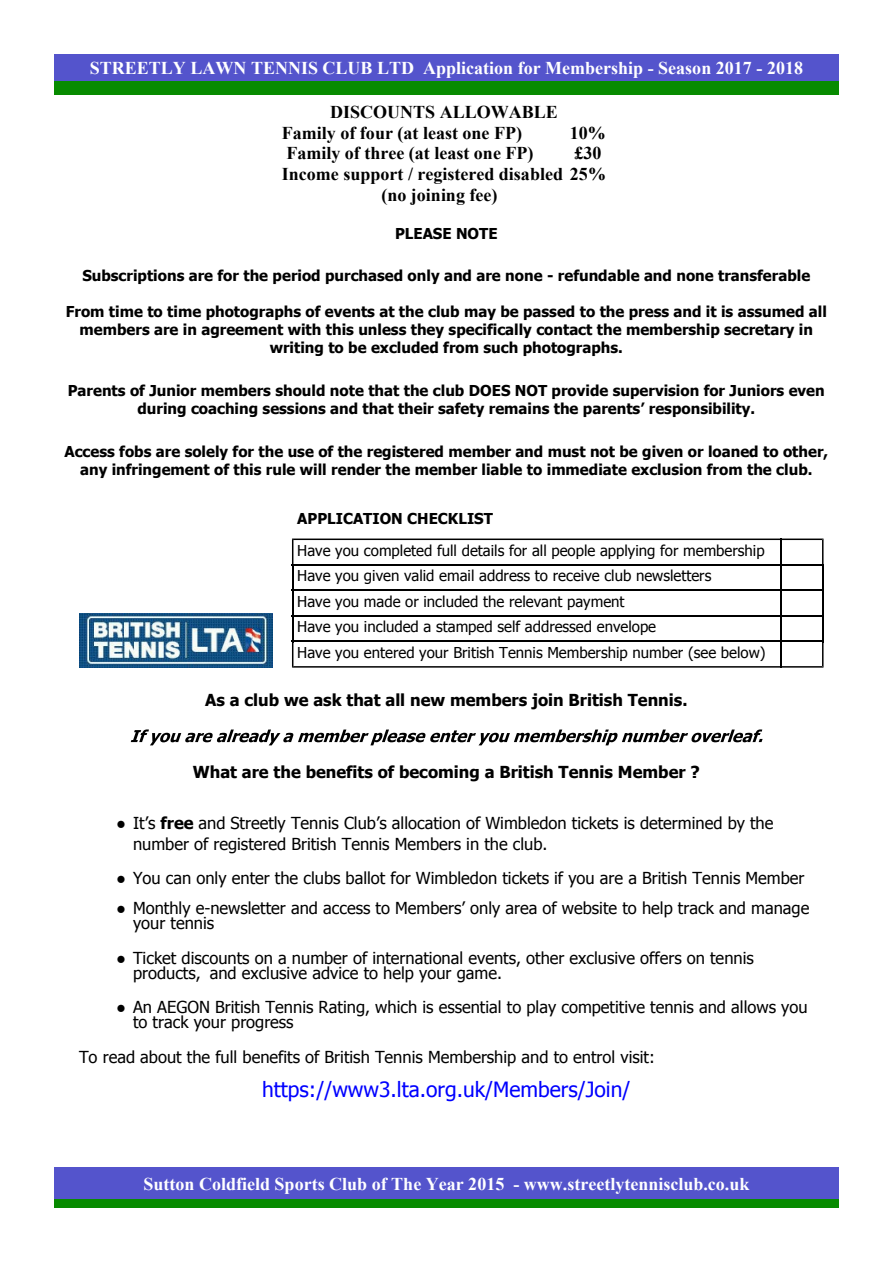
<style>
.page{position:relative;width:893px;height:1263px;background:#fff}
.page>*{position:absolute;margin:0;border:0;box-sizing:border-box;transform-origin:0 0}
.t1{font:21px "Tahoma";color:#00f}
.t2{font:700 18px "Times New Roman";color:#fff}
.t3{font:700 18px/20.7px "Times New Roman";color:#000}
.t4{font:16.5px/15px "Tahoma";color:#000}
.t5{font:700 16.5px "Tahoma";color:#000}
.t6{font:700 15px/18px "Tahoma";color:#000;text-align:center}
.t7{font:15px/25.5px "Tahoma";color:#000}
.s1{font-family:"Times New Roman"}
.s2{font-weight:700}
</style>
<div class="page">
<div style="left:54px;top:54px;width:785px;height:40px;background:#078b00"></div>
<div style="left:54px;top:54px;width:785px;height:27px;background:#5454cc"></div>
<div style="left:54px;top:1167px;width:785px;height:41px;background:#078b00"></div>
<div style="left:54px;top:1167px;width:785px;height:32px;background:#5454cc"></div>
<img style="left:79px;top:614px;width:193px;height:54px">
<svg style="left:131px;top:729px;width:632px;height:16px"></svg>
<svg style="left:292px;top:538px;width:531px;height:130px"></svg>
<p class="t2" style="left:90px;top:62px;width:715px">STREETLY LAWN TENNIS CLUB LTD Application for Membership - Season 2017 - 2018</p>
<p class="t3" style="left:282px;top:103px;width:277px;text-indent:48px">DISCOUNTS ALLOWABLE<br>Family of four (at least one FP)</p>
<p class="t3" style="left:570px;top:124px;width:38px">10%</p>
<p class="t3" style="left:286px;top:145px;width:249px">Family of three (at least one FP)</p>
<p class="t3" style="left:574px;top:145px;width:29px">£30</p>
<p class="t3" style="left:282px;top:166px;width:326px">Income support / registered disabled 25%</p>
<p class="t3" style="left:381px;top:186px;width:118px">(no joining fee)</p>
<p class="t6" style="left:395px;top:226px;width:104px">PLEASE NOTE</p>
<p class="t6" style="left:82px;top:268px;width:729px">Subscriptions are for the period purchased only and are none - refundable and none transferable</p>
<p class="t6" style="left:66px;top:304px;width:763px">From time to time photographs of events at the club may be passed to the press and it is assumed all members are in agreement with this unless they specifically contact the membership secretary in writing to be excluded from such photographs.</p>
<p class="t6" style="left:68px;top:383px;width:758px">Parents of Junior members should note that the club DOES NOT provide supervision for Juniors even during coaching sessions and that their safety remains the parents’ responsibility.</p>
<p class="t6" style="left:64px;top:444px;width:765px">Access fobs are solely for the use of the registered member and must not be given or loaned to other, any infringement of this rule will render the member liable to immediate exclusion from the club.</p>
<p class="t6" style="left:297px;top:511px;width:197px">APPLICATION CHECKLIST</p>
<p class="t7" style="left:297px;top:539px;width:470px">Have you completed full details for all people applying for membership Have you given valid email address to receive club newsletters<br>Have you made or included the relevant payment<br>Have you included a stamped self addressed envelope<br>Have you entered your British Tennis Membership number (see below)</p>
<p class="t5" style="left:205px;top:693px;width:484px">As a club we ask that all new members join British Tennis.</p>
<p class="t5" style="left:193px;top:765px;width:508px">What are the benefits of becoming a British Tennis Member ?</p>
<p class="t4" style="left:133px;top:815px;width:642px;line-height:20.1px;text-indent:-17px"><span class="s1">●</span> It’s <span class="s2">free</span> and Streetly Tennis Club’s allocation of Wimbledon tickets is determined by the number of registered British Tennis Members in the club.</p>
<p class="t4" style="left:116px;top:872px;width:690px"><span class="s1">●</span> You can only enter the clubs ballot for Wimbledon tickets if you are a British Tennis Member</p>
<p class="t4" style="left:133px;top:902px;width:678px;text-indent:-17px"><span class="s1">●</span> Monthly e-newsletter and access to Members’ only area of website to help track and manage your tennis</p>
<p class="t4" style="left:133px;top:952px;width:622px;text-indent:-17px"><span class="s1">●</span> Ticket discounts on a number of international events, other exclusive offers on tennis products, and exclusive advice to help your game.</p>
<p class="t4" style="left:133px;top:1001px;width:676px;text-indent:-17px"><span class="s1">●</span> An AEGON British Tennis Rating, which is essential to play competitive tennis and allows you to track your progress</p>
<p class="t4" style="left:79px;top:1051px;width:577px">To read about the full benefits of British Tennis Membership and to entrol visit:</p>
<h1 class="t1" style="left:262px;top:1081px;width:370px">https://www3.lta.org.uk/Members/Join/</h1>
<p class="t2" style="left:143px;top:1177px;width:608px">Sutton Coldfield Sports Club of The Year 2015 - www.streetlytennisclub.co.uk</p>
</div>
